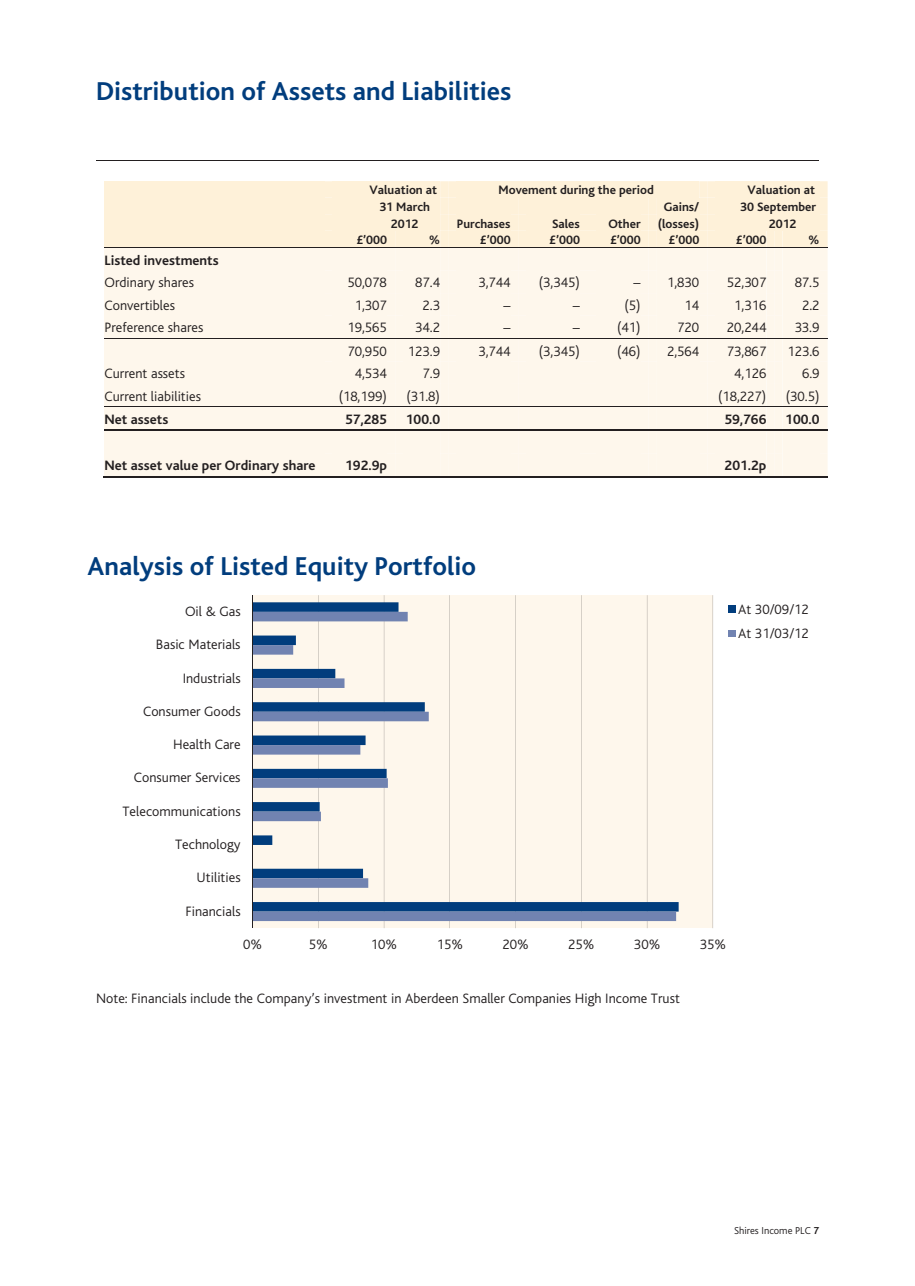
<style>
.page{position:relative;width:915px;height:1286px;background:#fff}
.page>*{position:absolute;margin:0;border:0;box-sizing:border-box;transform-origin:0 0}
.t1{font:700 27px "Bliss";color:#013d7d}
.t2{font:300 14.25px/24.2px "Bliss";color:#231f20}
.t3{font:700 14.25px "Bliss";color:#231f20}
.t4{font:700 12.75px "Bliss";color:#231f20}
.t5{font:300 10.5px "Bliss";color:#231f20}
.s1{font-weight:700}
</style>
<div class="page">
<hr style="left:96px;top:160px;width:723px;height:1px;background:#231f20">
<div style="left:105px;top:181px;width:220px;height:17px;background:#fef1d9"></div>
<div style="left:105px;top:198px;width:220px;height:16px;background:#fef1d9"></div>
<div style="left:105px;top:214px;width:220px;height:17px;background:#fef1d9"></div>
<div style="left:105px;top:231px;width:220px;height:16px;background:#fef1d9"></div>
<div style="left:105px;top:248px;width:220px;height:22px;background:#fef7ec"></div>
<hr style="left:105px;top:247px;width:722px;height:1px;background:#231f20">
<div style="left:105px;top:270px;width:220px;height:23px;background:#fef7ec"></div>
<div style="left:105px;top:293px;width:220px;height:22px;background:#fef7ec"></div>
<div style="left:105px;top:315px;width:220px;height:23px;background:#fef7ec"></div>
<div style="left:105px;top:339px;width:220px;height:22px;background:#fef7ec"></div>
<hr style="left:105px;top:338px;width:722px;height:1px;background:#231f20">
<div style="left:105px;top:361px;width:220px;height:23px;background:#fef7ec"></div>
<div style="left:105px;top:384px;width:220px;height:22px;background:#fef7ec"></div>
<div style="left:105px;top:407px;width:220px;height:22px;background:#fef7ec"></div>
<hr style="left:105px;top:406px;width:722px;height:1px;background:#231f20">
<div style="left:105px;top:431px;width:220px;height:22px;background:#fef7ec"></div>
<hr style="left:105px;top:429px;width:220px;height:2px;background:#231f20">
<div style="left:105px;top:453px;width:220px;height:23px;background:#fef7ec"></div>
<svg style="left:325px;top:181px;width:502px;height:295px"></svg>
<div style="left:782px;top:453px;width:37px;height:23px;background:#fef7ec"></div>
<hr style="left:103px;top:476px;width:222px;height:1px;background:#231f20">
<hr style="left:323px;top:476px;width:72px;height:1px;background:#231f20">
<hr style="left:394px;top:476px;width:54px;height:1px;background:#231f20">
<hr style="left:447px;top:476px;width:72px;height:1px;background:#231f20">
<hr style="left:518px;top:476px;width:70px;height:1px;background:#231f20">
<hr style="left:587px;top:476px;width:62px;height:1px;background:#231f20">
<hr style="left:648px;top:476px;width:59px;height:1px;background:#231f20">
<hr style="left:706px;top:476px;width:68px;height:1px;background:#231f20">
<hr style="left:773px;top:476px;width:54px;height:1px;background:#231f20">
<div style="left:252px;top:595px;width:461px;height:332px;background:#fef7ec"></div>
<hr style="left:318px;top:595px;width:1px;height:332px;background:#231f20">
<hr style="left:384px;top:595px;width:1px;height:332px;background:#231f20">
<hr style="left:450px;top:595px;width:1px;height:332px;background:#231f20">
<hr style="left:515px;top:595px;width:1px;height:332px;background:#231f20">
<hr style="left:581px;top:595px;width:1px;height:332px;background:#231f20">
<hr style="left:647px;top:595px;width:1px;height:332px;background:#231f20">
<hr style="left:713px;top:595px;width:1px;height:332px;background:#231f20">
<svg style="left:253px;top:602px;width:426px;height:309px"></svg>
<svg style="left:253px;top:611px;width:423px;height:309px"></svg>
<hr style="left:252px;top:595px;width:1px;height:332px;background:#231f20">
<div style="left:728px;top:605px;width:7px;height:7px;background:#013d7d"></div>
<div style="left:728px;top:630px;width:7px;height:7px;background:#7183b1"></div>
<h1 class="t1" style="left:96px;top:81px;width:417px">Distribution of Assets and Liabilities</h1>
<p class="t4" style="left:369px;top:185px;width:69px">Valuation at</p>
<p class="t4" style="left:499px;top:185px;width:157px">Movement during the period</p>
<p class="t4" style="left:747px;top:185px;width:69px">Valuation at</p>
<p class="t4" style="left:379px;top:202px;width:52px">31 March</p>
<p class="t4" style="left:664px;top:202px;width:37px">Gains/</p>
<p class="t4" style="left:740px;top:202px;width:77px">30 September</p>
<p class="t4" style="left:391px;top:218px;width:29px">2012</p>
<p class="t4" style="left:457px;top:218px;width:55px">Purchases</p>
<p class="t4" style="left:552px;top:218px;width:29px">Sales</p>
<p class="t4" style="left:608px;top:218px;width:34px">Other</p>
<p class="t4" style="left:658px;top:218px;width:43px">(losses)</p>
<p class="t4" style="left:769px;top:218px;width:29px">2012</p>
<p class="t4" style="left:356px;top:235px;width:32px">£’000</p>
<p class="t4" style="left:429px;top:235px;width:13px">%</p>
<p class="t4" style="left:480px;top:235px;width:32px">£’000</p>
<p class="t4" style="left:549px;top:235px;width:32px">£’000</p>
<p class="t4" style="left:610px;top:235px;width:32px">£’000</p>
<p class="t4" style="left:669px;top:235px;width:32px">£’000</p>
<p class="t4" style="left:736px;top:235px;width:32px">£’000</p>
<p class="t4" style="left:808px;top:235px;width:13px">%</p>
<p class="t3" style="left:105px;top:254px;width:116px">Listed investments</p>
<p class="t2" style="left:105px;top:272px;width:91px">Ordinary shares</p>
<p class="t2" style="left:347px;top:272px;width:41px">50,078</p>
<p class="t2" style="left:415px;top:272px;width:26px">87.4</p>
<p class="t2" style="left:478px;top:272px;width:34px">3,744</p>
<p class="t2" style="left:539px;top:272px;width:42px">(3,345)</p>
<p class="t2" style="left:633px;top:272px;width:67px">– 1,830</p>
<p class="t2" style="left:727px;top:272px;width:41px">52,307</p>
<p class="t2" style="left:795px;top:272px;width:26px">87.5</p>
<p class="t2" style="left:105px;top:294px;width:72px">Convertibles</p>
<p class="t2" style="left:355px;top:294px;width:34px">1,307</p>
<p class="t2" style="left:423px;top:294px;width:19px">2.3</p>
<p class="t2" style="left:503px;top:294px;width:9px">–</p>
<p class="t2" style="left:573px;top:294px;width:9px">–</p>
<p class="t2" style="left:624px;top:294px;width:18px">(5)</p>
<p class="t2" style="left:684px;top:294px;width:16px">14</p>
<p class="t2" style="left:734px;top:294px;width:34px">1,316</p>
<p class="t2" style="left:802px;top:294px;width:19px">2.2</p>
<p class="t2" style="left:105px;top:317px;width:100px">Preference shares</p>
<p class="t2" style="left:347px;top:317px;width:41px">19,565</p>
<p class="t2" style="left:415px;top:317px;width:26px">34.2</p>
<p class="t2" style="left:503px;top:317px;width:9px">–</p>
<p class="t2" style="left:573px;top:317px;width:9px">–</p>
<p class="t2" style="left:617px;top:317px;width:25px">(41)</p>
<p class="t2" style="left:677px;top:317px;width:23px">720</p>
<p class="t2" style="left:727px;top:317px;width:41px">20,244</p>
<p class="t2" style="left:795px;top:317px;width:26px">33.9</p>
<p class="t2" style="left:347px;top:340px;width:41px">70,950</p>
<p class="t2" style="left:408px;top:340px;width:34px">123.9</p>
<p class="t2" style="left:478px;top:340px;width:34px">3,744</p>
<p class="t2" style="left:539px;top:340px;width:42px">(3,345)</p>
<p class="t2" style="left:617px;top:340px;width:25px">(46)</p>
<p class="t2" style="left:667px;top:340px;width:34px">2,564</p>
<p class="t2" style="left:727px;top:340px;width:41px">73,867</p>
<p class="t2" style="left:787px;top:340px;width:34px">123.6</p>
<p class="t2" style="left:105px;top:362px;width:82px">Current assets</p>
<p class="t2" style="left:355px;top:362px;width:34px">4,534</p>
<p class="t2" style="left:423px;top:362px;width:19px">7.9</p>
<p class="t2" style="left:734px;top:362px;width:34px">4,126</p>
<p class="t2" style="left:802px;top:362px;width:19px">6.9</p>
<p class="t2" style="left:105px;top:385px;width:98px">Current liabilities</p>
<p class="t2" style="left:339px;top:385px;width:50px">(18,199)</p>
<p class="t2" style="left:406px;top:385px;width:35px">(31.8)</p>
<p class="t2" style="left:718px;top:385px;width:50px">(18,227)</p>
<p class="t2" style="left:786px;top:385px;width:35px">(30.5)</p>
<p class="t3" style="left:105px;top:413px;width:65px">Net assets</p>
<p class="t3" style="left:345px;top:413px;width:43px">57,285</p>
<p class="t3" style="left:406px;top:413px;width:36px">100.0</p>
<p class="t3" style="left:724px;top:413px;width:43px">59,766</p>
<p class="t3" style="left:785px;top:413px;width:36px">100.0</p>
<p class="t3" style="left:105px;top:460px;width:213px">Net asset value per Ordinary share</p>
<p class="t3" style="left:345px;top:460px;width:43px">192.9p</p>
<p class="t3" style="left:725px;top:460px;width:43px">201.2p</p>
<h1 class="t1" style="left:88px;top:555px;width:390px">Analysis of Listed Equity Portfolio</h1>
<p class="t2" style="left:185px;top:600px;width:57px">Oil &amp; Gas</p>
<p class="t2" style="left:156px;top:633px;width:86px">Basic Materials</p>
<p class="t2" style="left:183px;top:667px;width:60px">Industrials</p>
<p class="t2" style="left:143px;top:700px;width:99px">Consumer Goods</p>
<p class="t2" style="left:173px;top:733px;width:69px">Health Care</p>
<p class="t2" style="left:134px;top:766px;width:108px">Consumer Services</p>
<p class="t2" style="left:122px;top:800px;width:120px">Telecommunications</p>
<p class="t2" style="left:175px;top:833px;width:67px">Technology</p>
<p class="t2" style="left:197px;top:866px;width:46px">Utilities</p>
<p class="t2" style="left:185px;top:899px;width:57px">Financials</p>
<p class="t2" style="left:243px;top:932px;width:20px">0%</p>
<p class="t2" style="left:309px;top:932px;width:20px">5%</p>
<p class="t2" style="left:371px;top:932px;width:28px">10%</p>
<p class="t2" style="left:437px;top:932px;width:28px">15%</p>
<p class="t2" style="left:502px;top:932px;width:28px">20%</p>
<p class="t2" style="left:568px;top:932px;width:28px">25%</p>
<p class="t2" style="left:634px;top:932px;width:28px">30%</p>
<p class="t2" style="left:700px;top:932px;width:28px">35%</p>
<p class="t2" style="left:738px;top:598px;width:72px">At 30/09/12<br>At 31/03/12</p>
<p class="t2" style="left:96px;top:987px;width:585px">Note: Financials include the Company’s investment in Aberdeen Smaller Companies High Income Trust</p>
<p class="t5" style="left:734px;top:1226px;width:87px">Shires Income PLC <span class="s1">7</span></p>
</div>
